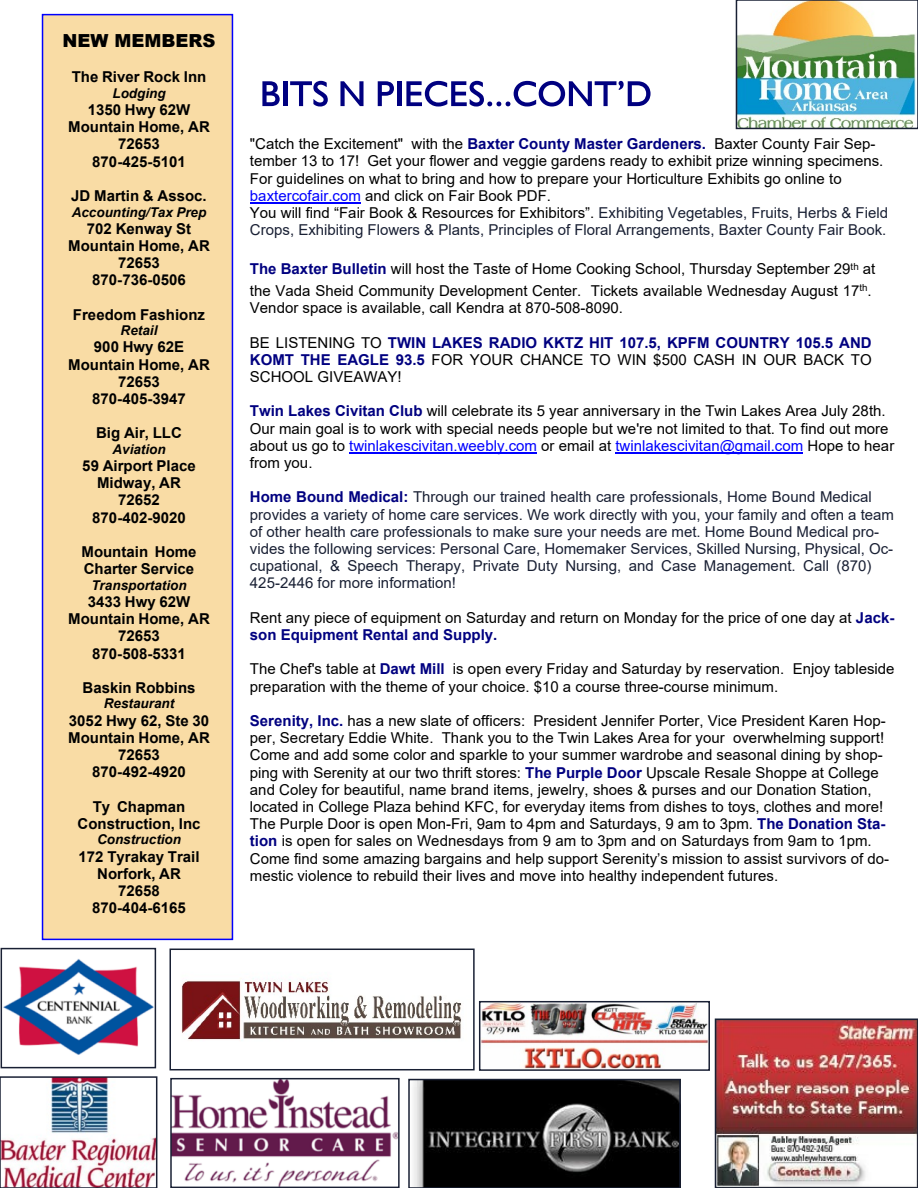
<style>
.page{position:relative;width:918px;height:1188px;background:#fff}
.page>*{position:absolute;margin:0;border:0;box-sizing:border-box;transform-origin:0 0}
.t1{font:900 18px "Arial";color:#000}
.t2{font:15px/17.2px "Arial";color:#000}
.t3{font:700 15px/17.2px "Arial";color:#000;text-align:center}
.t4{font:15px/17.2px "Arial";color:#192034}
.t5{font:italic 700 13.5px "Arial";color:#000}
.s1{font-weight:700;color:#000080}
.s2{color:#00f}
.s3{color:#192034}
</style>
<div class="page">
<div style="left:42px;top:14px;width:191px;height:926px;background:#f9dca5;border:2px solid #00f"></div>
<svg style="left:262px;top:81px;width:18px;height:25px"></svg>
<div style="left:283px;top:81px;width:5px;height:25px;background:#000080"></div>
<svg style="left:290px;top:81px;width:38px;height:26px"></svg>
<svg style="left:340px;top:81px;width:24px;height:25px"></svg>
<svg style="left:378px;top:81px;width:16px;height:25px"></svg>
<div style="left:397px;top:81px;width:5px;height:25px;background:#000080"></div>
<svg style="left:406px;top:81px;width:245px;height:26px"></svg>
<img style="left:739px;top:3px;width:176px;height:123px">
<div style="left:736px;top:0;width:182px;height:129px;border:2px solid #192034"></div>
<hr style="left:250px;top:202px;width:111px;height:1px;background:#00f">
<hr style="left:349px;top:452px;width:188px;height:2px;background:#00f">
<hr style="left:615px;top:452px;width:188px;height:2px;background:#00f">
<img style="left:3px;top:1079px;width:151px;height:106px">
<div style="left:0;top:1076px;width:157px;height:112px;border:2px solid #192034"></div>
<img style="left:4px;top:958px;width:149px;height:97px">
<div style="left:1px;top:948px;width:155px;height:120px;border:2px solid #192034"></div>
<img style="left:173px;top:1081px;width:224px;height:104px">
<div style="left:170px;top:1078px;width:230px;height:110px;border:2px solid #192034"></div>
<img style="left:413px;top:1082px;width:265px;height:103px">
<div style="left:408px;top:1079px;width:273px;height:109px;border:2px solid #192034"></div>
<img style="left:181px;top:978px;width:281px;height:62px">
<div style="left:170px;top:949px;width:305px;height:121px;border:2px solid #192034"></div>
<img style="left:718px;top:1021px;width:197px;height:164px">
<div style="left:715px;top:1018px;width:203px;height:170px;border:2px solid #192034"></div>
<img style="left:482px;top:1004px;width:225px;height:64px">
<div style="left:479px;top:1001px;width:231px;height:70px;border:2px solid #192034"></div>
<p class="t1" style="left:63px;top:34px;width:155px">NEW MEMBERS</p>
<p class="t3" style="left:72px;top:70px;width:136px">The River Rock Inn</p>
<p class="t5" style="left:112px;top:88px;width:55px">Lodging</p>
<p class="t3" style="left:68px;top:103px;width:143px">1350 Hwy 62W<br>Mountain Home, AR<br>72653<br>870-425-5101</p>
<p class="t3" style="left:71px;top:189px;width:137px">JD Martin &amp; Assoc.</p>
<p class="t5" style="left:72px;top:207px;width:136px">Accounting/Tax Prep</p>
<p class="t3" style="left:68px;top:221px;width:143px">702 Kenway St<br>Mountain Home, AR<br>72653<br>870-736-0506</p>
<p class="t3" style="left:73px;top:307px;width:134px">Freedom Fashionz</p>
<p class="t5" style="left:121px;top:325px;width:38px">Retail</p>
<p class="t3" style="left:68px;top:340px;width:143px">900 Hwy 62E<br>Mountain Home, AR<br>72653<br>870-405-3947</p>
<p class="t3" style="left:96px;top:426px;width:87px">Big Air, LLC</p>
<p class="t5" style="left:112px;top:444px;width:55px">Aviation</p>
<p class="t3" style="left:82px;top:459px;width:115px">59 Airport Place<br>Midway, AR<br>72652<br>870-402-9020</p>
<p class="t3" style="left:82px;top:545px;width:117px;text-align:left">Mountain Home<br>Charter Service</p>
<p class="t5" style="left:91px;top:580px;width:97px">Transportation</p>
<p class="t3" style="left:68px;top:594px;width:143px">3433 Hwy 62W<br>Mountain Home, AR<br>72653<br>870-508-5331</p>
<p class="t3" style="left:83px;top:680px;width:114px">Baskin Robbins</p>
<p class="t5" style="left:104px;top:699px;width:72px">Restaurant</p>
<p class="t3" style="left:68px;top:713px;width:143px">3052 Hwy 62, Ste 30<br>Mountain Home, AR<br>72653<br>870-492-4920</p>
<p class="t3" style="left:78px;top:799px;width:124px">Ty Chapman<br>Construction, Inc</p>
<p class="t5" style="left:97px;top:834px;width:86px">Construction</p>
<p class="t3" style="left:79px;top:849px;width:123px">172 Tyrakay Trail<br>Norfork, AR<br>72658<br>870-404-6165</p>
<p class="t2" style="left:250px;top:137px;width:640px">"Catch the Excitement" with the <span class="s1">Baxter County Master Gardeners.</span> Baxter County Fair Sep&shy;tember 13 to 17! Get your flower and veggie gardens ready to exhibit prize winning specimens.<br>For guidelines on what to bring and how to prepare your Horticulture Exhibits go online to <span class="s2">baxtercofair.com</span> and click on Fair Book PDF.<br>You will find “Fair Book &amp; Resources for Exhibitors”. <span class="s3">Exhibiting Vegetables, Fruits, Herbs &amp; Field Crops, Exhibiting Flowers &amp; Plants, Principles of Floral Arrangements, Baxter County Fair Book.</span></p>
<p class="t2" style="left:250px;top:259px;width:627px;line-height:21.9px"><span class="s1">The Baxter Bulletin</span> will host the Taste of Home Cooking School, Thursday September 29<sup>th</sup> at the Vada Sheid Community Development Center. Tickets available Wednesday August 17<sup>th</sup>.</p>
<p class="t2" style="left:250px;top:301px;width:375px">Vendor space is available, call Kendra at 870-508-8090.</p>
<p class="t2" style="left:250px;top:335px;width:623px;text-align:justify">BE LISTENING TO <span class="s1">TWIN LAKES RADIO KKTZ HIT 107.5, KPFM COUNTRY 105.5 AND KOMT THE EAGLE 93.5</span> FOR YOUR CHANCE TO WIN $500 CASH IN OUR BACK TO SCHOOL GIVEAWAY!</p>
<p class="t2" style="left:250px;top:404px;width:646px"><span class="s1">Twin Lakes Civitan Club</span> will celebrate its 5 year anniversary in the Twin Lakes Area July 28th.<br>Our main goal is to work with special needs people but we're not limited to that. To find out more about us go to <span class="s2">twinlakescivitan.weebly.com</span> or email at <span class="s2">twinlakescivitan@gmail.com</span> Hope to hear from you.</p>
<p class="t4" style="left:250px;top:490px;width:646px"><span class="s1">Home Bound Medical:</span> Through our trained health care professionals, Home Bound Medical provides a variety of home care services. We work directly with you, your family and often a team of other health care professionals to make sure your needs are met. Home Bound Medical pro&shy;vides the following services: Personal Care, Homemaker Services, Skilled Nursing, Physical, Oc&shy;cupational, &amp; Speech Therapy, Private Duty Nursing, and Case Management. Call (870)<br>425-2446 for more information!</p>
<p class="t2" style="left:250px;top:610px;width:646px">Rent any piece of equipment on Saturday and return on Monday for the price of one day at <span class="s1">Jack&shy;son Equipment Rental and Supply.</span></p>
<p class="t2" style="left:250px;top:662px;width:646px">The Chef's table at <span class="s1">Dawt Mill</span> is open every Friday and Saturday by reservation. Enjoy tableside preparation with the theme of your choice. $10 a course three-course minimum.</p>
<p class="t2" style="left:250px;top:714px;width:641px"><span class="s1">Serenity, Inc.</span> has a new slate of officers: President Jennifer Porter, Vice President Karen Hop&shy;per, Secretary Eddie White. Thank you to the Twin Lakes Area for your overwhelming support!<br>Come and add some color and sparkle to your summer wardrobe and seasonal dining by shop&shy;ping with Serenity at our two thrift stores: <span class="s1">The Purple Door</span> Upscale Resale Shoppe at College and Coley for beautiful, name brand items, jewelry, shoes &amp; purses and our Donation Station, located in College Plaza behind KFC, for everyday items from dishes to toys, clothes and more!<br>The Purple Door is open Mon-Fri, 9am to 4pm and Saturdays, 9 am to 3pm. <span class="s1">The Donation Sta&shy;tion</span> is open for sales on Wednesdays from 9 am to 3pm and on Saturdays from 9am to 1pm.<br>Come find some amazing bargains and help support Serenity’s mission to assist survivors of do&shy;mestic violence to rebuild their lives and move into healthy independent futures.</p>
</div>
